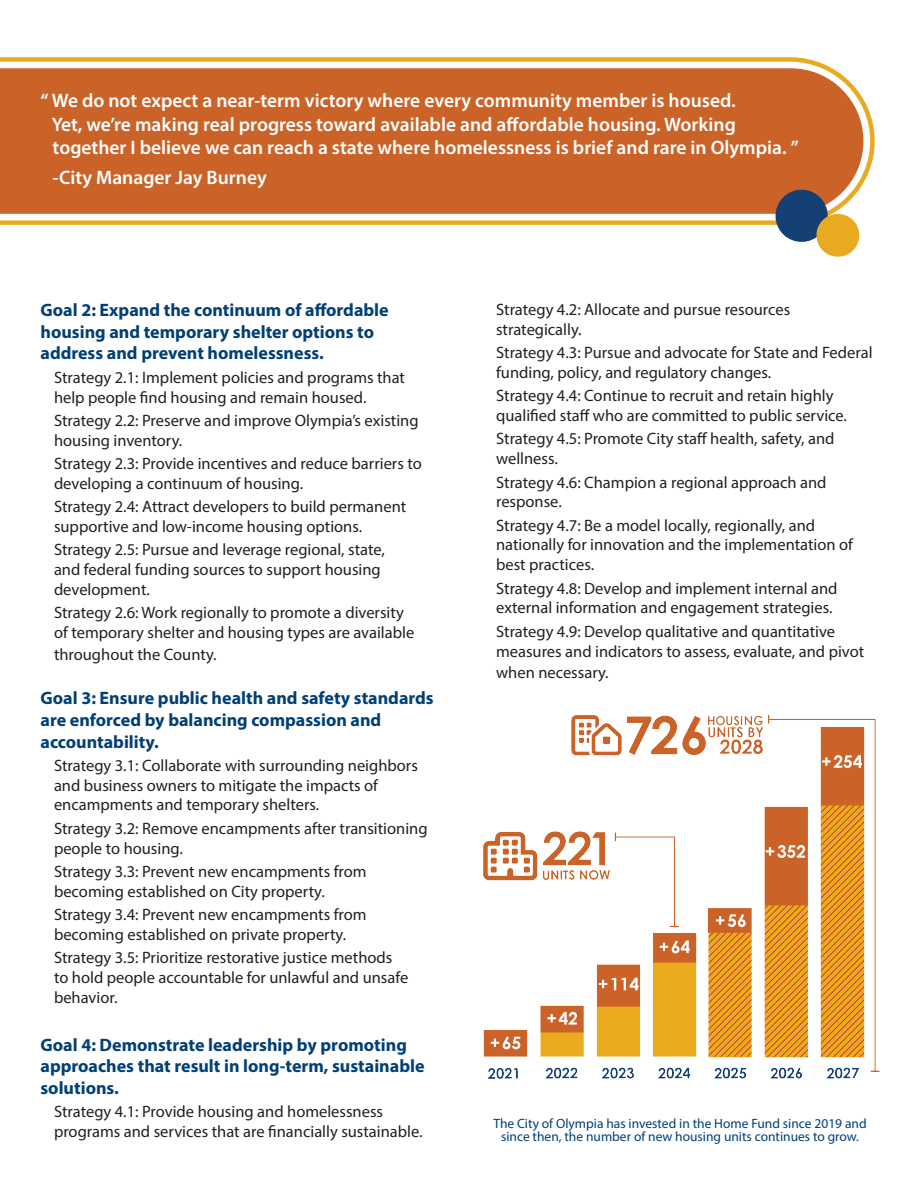
<style>
.page{position:relative;width:918px;height:1188px;background:#fff}
.page>*{position:absolute;margin:0;border:0;box-sizing:border-box;transform-origin:0 0}
.t1{font:600 19.5px/23.4px "Myriad Pro";color:#fff}
.t2{font:700 18px/21.6px "Myriad Pro";color:#013f75}
.t3{font:16.5px/19.8px "Myriad Pro";color:#231f20}
.t4{font:13.5px/13.5px "Myriad Pro";color:#013f75;text-align:center}
</style>
<div class="page">
<hr style="left:0;top:280px;width:1px;height:325px;background:#231f20">
<svg style="left:0;top:57px;width:875px;height:168px"></svg>
<div style="left:0;top:68px;width:863px;height:146px;background:#cb6328"></div>
<svg style="left:772px;top:186px;width:90px;height:71px"></svg>
<img style="left:483px;top:715px;width:397px;height:364px">
<p class="t1" style="left:52px;top:88px;width:748px;text-indent:-11px">“ We do not expect a near-term victory where every community member is housed.<br>Yet, we’re making real progress toward available and affordable housing. Working together I believe we can reach a state where homelessness is brief and rare in Olympia. ”</p>
<p class="t1" style="left:53px;top:165px;width:216px">-City Manager Jay Burney</p>
<p class="t2" style="left:40px;top:299px;width:350px">Goal 2: Expand the continuum of affordable housing and temporary shelter options to address and prevent homelessness.</p>
<p class="t3" style="left:54px;top:367px;width:353px">Strategy 2.1: Implement policies and programs that help people find housing and remain housed.</p>
<p class="t3" style="left:54px;top:410px;width:366px">Strategy 2.2: Preserve and improve Olympia’s existing housing inventory.</p>
<p class="t3" style="left:54px;top:453px;width:369px">Strategy 2.3: Provide incentives and reduce barriers to developing a continuum of housing.</p>
<p class="t3" style="left:54px;top:496px;width:354px">Strategy 2.4: Attract developers to build permanent supportive and low-income housing options.</p>
<p class="t3" style="left:54px;top:540px;width:332px">Strategy 2.5: Pursue and leverage regional, state, and federal funding sources to support housing development.</p>
<p class="t3" style="left:54px;top:602px;width:362px">Strategy 2.6: Work regionally to promote a diversity of temporary shelter and housing types are available</p>
<p class="t3" style="left:54px;top:644px;width:164px">throughout the County.</p>
<p class="t2" style="left:40px;top:687px;width:395px">Goal 3: Ensure public health and safety standards are enforced by balancing compassion and accountability.</p>
<p class="t3" style="left:54px;top:755px;width:365px">Strategy 3.1: Collaborate with surrounding neighbors and business owners to mitigate the impacts of encampments and temporary shelters.</p>
<p class="t3" style="left:54px;top:818px;width:375px">Strategy 3.2: Remove encampments after transitioning people to housing.</p>
<p class="t3" style="left:54px;top:861px;width:314px">Strategy 3.3: Prevent new encampments from becoming established on City property.</p>
<p class="t3" style="left:54px;top:904px;width:314px">Strategy 3.4: Prevent new encampments from becoming established on private property.</p>
<p class="t3" style="left:54px;top:947px;width:356px">Strategy 3.5: Prioritize restorative justice methods to hold people accountable for unlawful and unsafe behavior.</p>
<p class="t2" style="left:40px;top:1033px;width:386px">Goal 4: Demonstrate leadership by promoting approaches that result in long-term, sustainable solutions.</p>
<p class="t3" style="left:54px;top:1102px;width:370px">Strategy 4.1: Provide housing and homelessness programs and services that are financially sustainable.</p>
<p class="t3" style="left:496px;top:299px;width:296px">Strategy 4.2: Allocate and pursue resources strategically.</p>
<p class="t3" style="left:496px;top:343px;width:378px">Strategy 4.3: Pursue and advocate for State and Federal funding, policy, and regulatory changes.</p>
<p class="t3" style="left:496px;top:386px;width:352px">Strategy 4.4: Continue to recruit and retain highly qualified staff who are committed to public service.</p>
<p class="t3" style="left:496px;top:429px;width:340px">Strategy 4.5: Promote City staff health, safety, and wellness.</p>
<p class="t3" style="left:496px;top:472px;width:332px">Strategy 4.6: Champion a regional approach and response.</p>
<p class="t3" style="left:496px;top:515px;width:358px">Strategy 4.7: Be a model locally, regionally, and nationally for innovation and the implementation of best practices.</p>
<p class="t3" style="left:496px;top:578px;width:343px">Strategy 4.8: Develop and implement internal and external information and engagement strategies.</p>
<p class="t3" style="left:496px;top:621px;width:370px">Strategy 4.9: Develop qualitative and quantitative measures and indicators to assess, evaluate, and pivot</p>
<p class="t3" style="left:496px;top:662px;width:114px">when necessary.</p>
<p class="t4" style="left:493px;top:1116px;width:375px">The City of Olympia has invested in the Home Fund since 2019 and since then, the number of new housing units continues to grow.</p>
</div>
